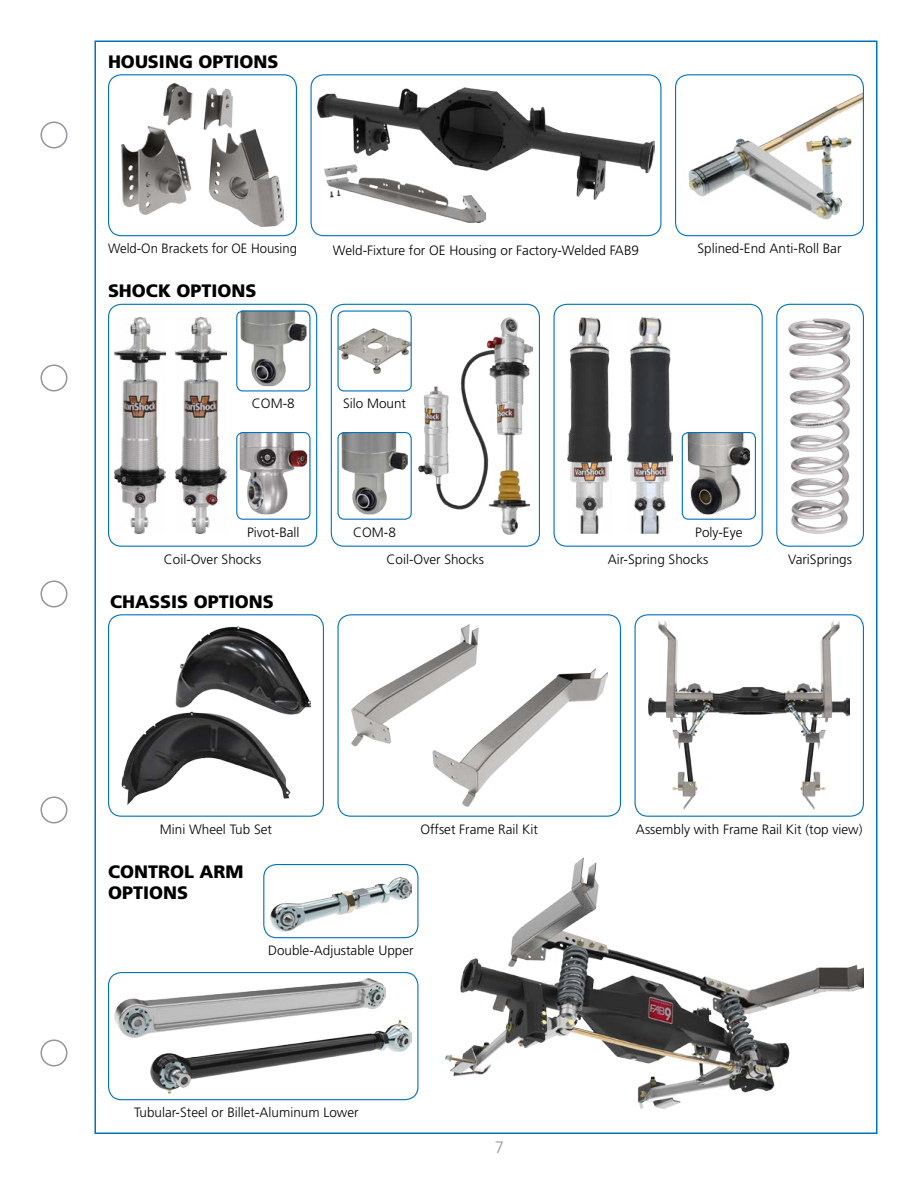
<style>
.page{position:relative;width:918px;height:1188px;background:#fff}
.page>*{position:absolute;margin:0;border:0;box-sizing:border-box;transform-origin:0 0}
.t1{font:900 18px/21.6px "Frutiger LT Std";color:#000}
.t2{font:300 16.5px "Frutiger LT Std";color:#939598}
.t3{font:300 13.5px "Frutiger LT Std";color:#000}
</style>
<div class="page">
<div style="left:40px;top:1039px;width:28px;height:27px;border:2px solid #939598;border-radius:50%"></div>
<div style="left:40px;top:364px;width:28px;height:27px;border:2px solid #939598;border-radius:50%"></div>
<div style="left:40px;top:580px;width:28px;height:27px;border:2px solid #939598;border-radius:50%"></div>
<div style="left:40px;top:796px;width:28px;height:27px;border:2px solid #939598;border-radius:50%"></div>
<div style="left:40px;top:121px;width:28px;height:27px;border:2px solid #939598;border-radius:50%"></div>
<img style="left:446px;top:857px;width:418px;height:251px">
<img style="left:115px;top:317px;width:51px;height:216px">
<img style="left:176px;top:317px;width:50px;height:216px">
<img style="left:418px;top:317px;width:115px;height:217px">
<img style="left:567px;top:317px;width:45px;height:217px">
<img style="left:628px;top:317px;width:45px;height:216px">
<img style="left:240px;top:432px;width:67px;height:82px">
<div style="left:236px;top:432px;width:74px;height:88px;border:1px solid #0272ba;border-radius:6px"></div>
<img style="left:789px;top:318px;width:62px;height:215px">
<img style="left:240px;top:312px;width:66px;height:74px">
<div style="left:236px;top:310px;width:74px;height:82px;border:1px solid #0272ba;border-radius:6px"></div>
<img style="left:342px;top:434px;width:66px;height:80px">
<div style="left:337px;top:432px;width:75px;height:88px;border:1px solid #0272ba;border-radius:6px"></div>
<img style="left:688px;top:434px;width:62px;height:80px">
<div style="left:682px;top:432px;width:74px;height:88px;border:1px solid #0272ba;border-radius:6px"></div>
<div style="left:108px;top:304px;width:209px;height:243px;border:1px solid #0272ba;border-radius:13px"></div>
<div style="left:331px;top:304px;width:209px;height:243px;border:1px solid #0272ba;border-radius:13px"></div>
<div style="left:554px;top:304px;width:209px;height:243px;border:1px solid #0272ba;border-radius:13px"></div>
<div style="left:776px;top:304px;width:88px;height:243px;border:1px solid #0272ba;border-radius:13px"></div>
<img style="left:339px;top:329px;width:71px;height:45px">
<div style="left:337px;top:310px;width:75px;height:82px;border:1px solid #0272ba;border-radius:6px"></div>
<img style="left:649px;top:621px;width:201px;height:189px">
<img style="left:351px;top:624px;width:257px;height:183px">
<img style="left:122px;top:627px;width:188px;height:177px">
<div style="left:108px;top:614px;width:216px;height:203px;border:1px solid #0272ba;border-radius:13px"></div>
<div style="left:338px;top:614px;width:283px;height:203px;border:1px solid #0272ba;border-radius:13px"></div>
<div style="left:635px;top:614px;width:229px;height:203px;border:1px solid #0272ba;border-radius:13px"></div>
<img style="left:317px;top:88px;width:338px;height:112px">
<img style="left:324px;top:165px;width:162px;height:58px">
<img style="left:122px;top:84px;width:162px;height:143px">
<div style="left:108px;top:74px;width:189px;height:162px;border:1px solid #0272ba;border-radius:13px"></div>
<div style="left:311px;top:74px;width:351px;height:162px;border:1px solid #0272ba;border-radius:13px"></div>
<img style="left:688px;top:93px;width:174px;height:126px">
<div style="left:675px;top:74px;width:189px;height:162px;border:1px solid #0272ba;border-radius:13px"></div>
<img style="left:151px;top:1020px;width:261px;height:73px">
<img style="left:270px;top:877px;width:141px;height:55px">
<img style="left:115px;top:979px;width:270px;height:59px">
<div style="left:263px;top:864px;width:156px;height:74px;border:1px solid #0272ba;border-radius:13px"></div>
<div style="left:108px;top:972px;width:311px;height:128px;border:1px solid #0272ba;border-radius:13px"></div>
<h1 class="t1" style="left:108px;top:50px;width:172px">HOUSING OPTIONS</h1>
<p class="t3" style="left:108px;top:241px;width:190px">Weld-On Brackets for OE Housing</p>
<p class="t3" style="left:333px;top:243px;width:308px">Weld-Fixture for OE Housing or Factory-Welded FAB9</p>
<p class="t3" style="left:697px;top:241px;width:146px">Splined-End Anti-Roll Bar</p>
<h1 class="t1" style="left:108px;top:280px;width:150px">SHOCK OPTIONS</h1>
<p class="t3" style="left:252px;top:396px;width:44px">COM-8</p>
<p class="t3" style="left:343px;top:396px;width:65px">Silo Mount</p>
<p class="t3" style="left:247px;top:524px;width:54px">Pivot-Ball</p>
<p class="t3" style="left:353px;top:524px;width:44px">COM-8</p>
<p class="t3" style="left:695px;top:524px;width:49px">Poly-Eye</p>
<p class="t3" style="left:164px;top:551px;width:99px">Coil-Over Shocks</p>
<p class="t3" style="left:387px;top:551px;width:99px">Coil-Over Shocks</p>
<p class="t3" style="left:608px;top:551px;width:102px">Air-Spring Shocks</p>
<h1 class="t1" style="left:110px;top:590px;width:165px">CHASSIS OPTIONS</h1>
<p class="t3" style="left:788px;top:551px;width:65px">VariSprings</p>
<p class="t3" style="left:160px;top:821px;width:114px">Mini Wheel Tub Set</p>
<p class="t3" style="left:421px;top:821px;width:119px">Offset Frame Rail Kit</p>
<p class="t3" style="left:636px;top:821px;width:228px">Assembly with Frame Rail Kit (top view)</p>
<h1 class="t1" style="left:108px;top:860px;width:137px">CONTROL ARM<br>OPTIONS</h1>
<p class="t3" style="left:268px;top:943px;width:147px">Double-Adjustable Upper</p>
<p class="t3" style="left:134px;top:1105px;width:226px">Tubular-Steel or Billet-Aluminum Lower</p>
<p class="t2" style="left:495px;top:1138px;width:11px">7</p>
</div>
